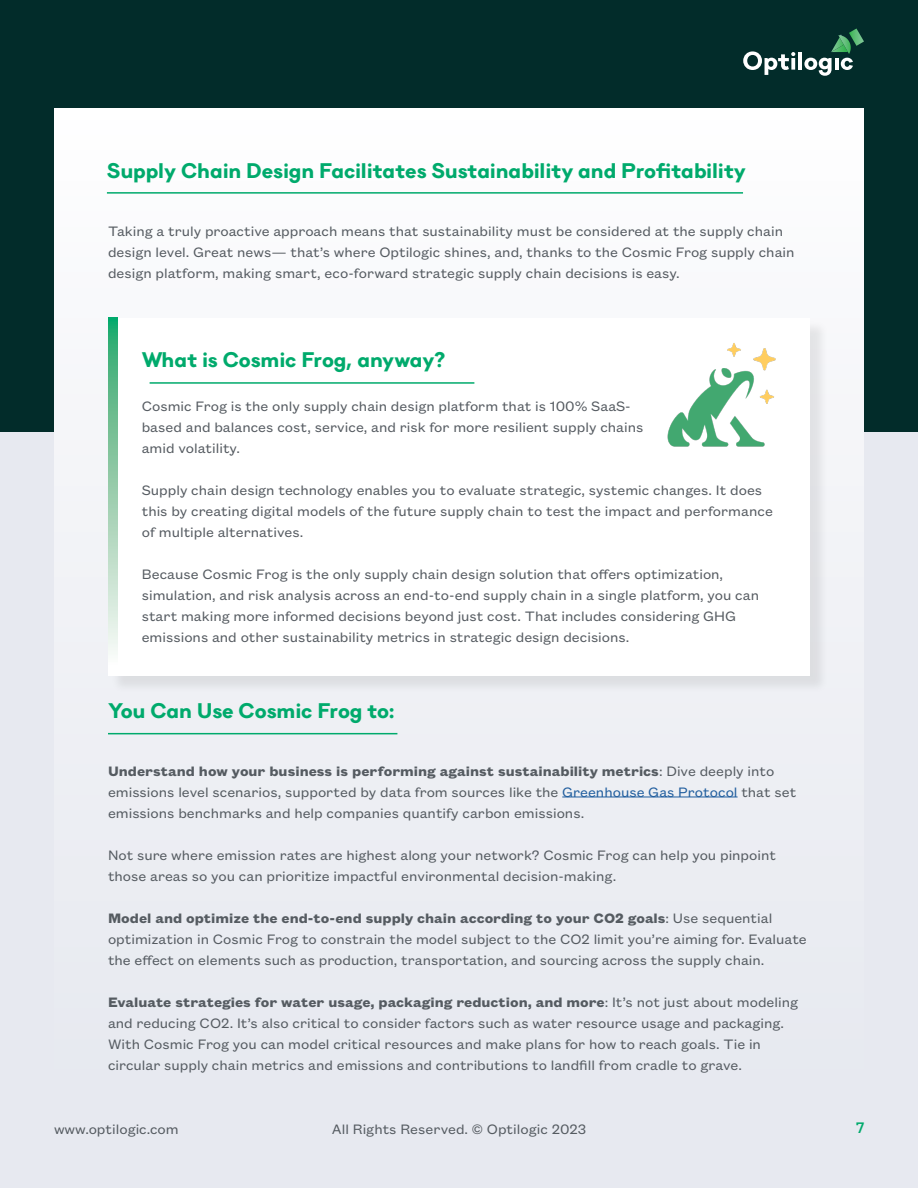
<style>
.page{position:relative;width:918px;height:1188px;background:#e7e9f0}
.page>*{position:absolute;margin:0;border:0;box-sizing:border-box;transform-origin:0 0}
.t1{font:700 21px "Danzza";letter-spacing:-.005em;color:#00aa6c}
.t2{font:15px/21px "Founders Grotesk Text";color:#555b61}
.t3{font:500 15px "Danzza";color:#00aa6c}
.s1{font-weight:700}
.s2{color:#215e9e}
</style>
<div class="page">
<div style="left:0;top:0;width:918px;height:432px;background:#022c2a"></div>
<svg style="left:743px;top:51px;width:52px;height:24px"></svg>
<hr style="left:798px;top:52px;width:4px;height:18px;background:#fff">
<svg style="left:804px;top:28px;width:60px;height:48px"></svg>
<div style="left:54px;top:108px;width:810px;height:972px;background:linear-gradient(to right,#f0f2f6,#f0f2f6)"></div>
<div style="left:110px;top:320px;width:719px;height:374px;background:#000;opacity:.08"></div>
<div style="left:108px;top:318px;width:702px;height:357px;background:#fff"></div>
<svg style="left:108px;top:318px;width:10px;height:333px;background:#91cdac"></svg>
<hr style="left:150px;top:382px;width:324px;height:2px;background:#00aa6c">
<hr style="left:107px;top:192px;width:636px;height:2px;background:#00aa6c">
<hr style="left:562px;top:797px;width:176px;height:1px;background:#215e9e">
<img style="left:667px;top:343px;width:109px;height:104px">
<hr style="left:108px;top:733px;width:289px;height:1px;background:#00aa6c">
<h1 class="t1" style="left:107px;top:157px;width:641px">Supply Chain Design Facilitates Sustainability and Profitability</h1>
<p class="t2" style="left:108px;top:220px;width:688px">Taking a truly proactive approach means that sustainability must be considered at the supply chain design level. Great news— that’s where Optilogic shines, and, thanks to the Cosmic Frog supply chain design platform, making smart, eco-forward strategic supply chain decisions is easy.</p>
<h1 class="t1" style="left:142px;top:346px;width:305px">What is Cosmic Frog, anyway?</h1>
<p class="t2" style="left:142px;top:394px;width:503px">Cosmic Frog is the only supply chain design platform that is 100% SaaS&shy;based and balances cost, service, and risk for more resilient supply chains amid volatility.</p>
<p class="t2" style="left:142px;top:478px;width:633px">Supply chain design technology enables you to evaluate strategic, systemic changes. It does this by creating digital models of the future supply chain to test the impact and performance of multiple alternatives.</p>
<p class="t2" style="left:142px;top:562px;width:619px">Because Cosmic Frog is the only supply chain design solution that offers optimization, simulation, and risk analysis across an end-to-end supply chain in a single platform, you can start making more informed decisions beyond just cost. That includes considering GHG emissions and other sustainability metrics in strategic design decisions.</p>
<h1 class="t1" style="left:108px;top:697px;width:288px">You Can Use Cosmic Frog to:</h1>
<p class="t2" style="left:108px;top:760px;width:690px"><span class="s1">Understand how your business is performing against sustainability metrics</span>: Dive deeply into emissions level scenarios, supported by data from sources like the <span class="s2">Greenhouse Gas Protocol</span> that set emissions benchmarks and help companies quantify carbon emissions.</p>
<p class="t2" style="left:108px;top:844px;width:670px">Not sure where emission rates are highest along your network? Cosmic Frog can help you pinpoint those areas so you can prioritize impactful environmental decision-making.</p>
<p class="t2" style="left:108px;top:907px;width:700px"><span class="s1">Model and optimize the end-to-end supply chain according to your CO2 goals</span>: Use sequential optimization in Cosmic Frog to constrain the model subject to the CO2 limit you’re aiming for. Evaluate the effect on elements such as production, transportation, and sourcing across the supply chain.</p>
<p class="t2" style="left:108px;top:991px;width:692px"><span class="s1">Evaluate strategies for water usage, packaging reduction, and more</span>: It’s not just about modeling and reducing CO2. It’s also critical to consider factors such as water resource usage and packaging.<br>With Cosmic Frog you can model critical resources and make plans for how to reach goals. Tie in circular supply chain metrics and emissions and contributions to landfill from cradle to grave.</p>
<p class="t2" style="left:54px;top:1118px;width:126px">www.optilogic.com</p>
<p class="t2" style="left:332px;top:1118px;width:256px">All Rights Reserved. © Optilogic 2023</p>
<p class="t3" style="left:856px;top:1119px;width:9px">7</p>
</div>
